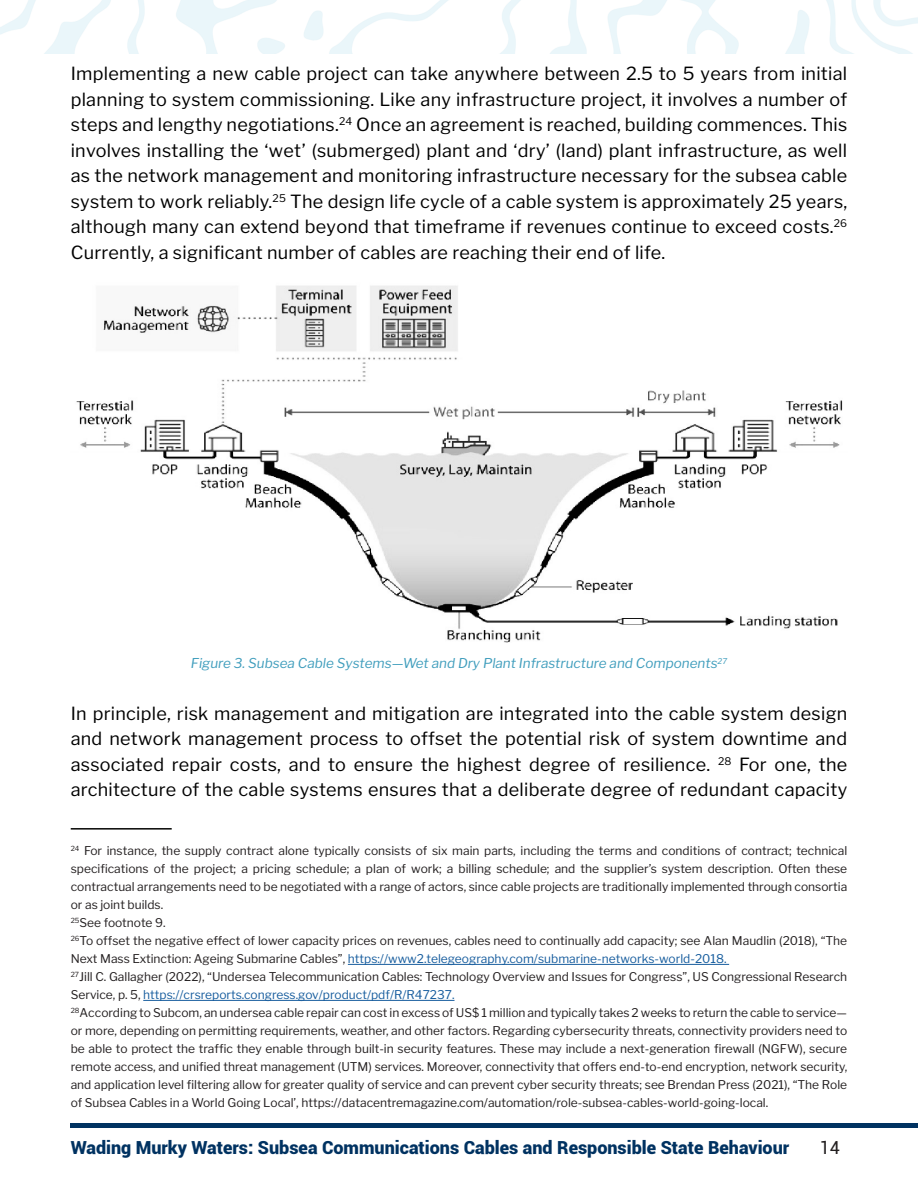
<style>
.page{position:relative;width:918px;height:1188px;background:#fff}
.page>*{position:absolute;margin:0;border:0;box-sizing:border-box;transform-origin:0 0}
.t1{font:18px/25.5px "Libre Franklin";letter-spacing:.015em;color:#000;text-align:justify}
.t2{font:900 18px "Roboto";color:#003261}
.t3{font:18px "Roboto";color:#231f20}
.t4{font:italic 13.5px "Libre Franklin";color:#419ebd}
.t5{font:12px/18px "Libre Franklin";color:#231f20;text-align:justify}
.s1{color:#175d9e}
</style>
<div class="page">
<hr style="left:71px;top:1123px;width:847px;height:4px;background:#003261">
<hr style="left:348px;top:964px;width:381px;height:1px;background:#175d9e">
<hr style="left:143px;top:1000px;width:312px;height:1px;background:#175d9e">
<hr style="left:71px;top:828px;width:101px;height:2px;background:#040503">
<img style="left:76px;top:286px;width:767px;height:356px">
<img style="left:0;top:0;width:918px;height:54px">
<p class="t1" style="left:71px;top:61px;width:778px">Implementing a new cable project can take anywhere between 2.5 to 5 years from initial planning to system commissioning. Like any infrastructure project, it involves a number of steps and lengthy negotiations.<sup>24</sup> Once an agreement is reached, building commences. This involves installing the ‘wet’ (submerged) plant and ‘dry’ (land) plant infrastructure, as well as the network management and monitoring infrastructure necessary for the subsea cable system to work reliably.<sup>25</sup> The design life cycle of a cable system is approximately 25 years, although many can extend beyond that timeframe if revenues continue to exceed costs.<sup>26<br></sup>Currently, a significant number of cables are reaching their end of life.</p>
<p class="t4" style="left:191px;top:655px;width:538px">Figure 3. Subsea Cable Systems—Wet and Dry Plant Infrastructure and Components<sup>27</sup></p>
<p class="t1" style="left:71px;top:701px;width:778px">In principle, risk management and mitigation are integrated into the cable system design and network management process to offset the potential risk of system downtime and associated repair costs, and to ensure the highest degree of resilience. <sup>28</sup> For one, the architecture of the cable systems ensures that a deliberate degree of redundant capacity</p>
<p class="t5" style="left:71px;top:842px;width:778px"><sup>24</sup> For instance, the supply contract alone typically consists of six main parts, including the terms and conditions of contract; technical specifications of the project; a pricing schedule; a plan of work; a billing schedule; and the supplier’s system description. Often these contractual arrangements need to be negotiated with a range of actors, since cable projects are traditionally implemented through consortia or as joint builds.</p>
<p class="t5" style="left:71px;top:914px;width:96px"><sup>25</sup>See footnote 9.</p>
<p class="t5" style="left:71px;top:932px;width:778px"><sup>26</sup>To offset the negative effect of lower capacity prices on revenues, cables need to continually add capacity; see Alan Maudlin (2018), “The<br>Next Mass Extinction: Ageing Submarine Cables”, <span class="s1">https://www2.telegeography.com/submarine-networks-world-2018.</span></p>
<p class="t5" style="left:71px;top:968px;width:778px"><sup>27</sup>Jill C. Gallagher (2022), “Undersea Telecommunication Cables: Technology Overview and Issues for Congress”, US Congressional Research<br>Service, p. 5, <span class="s1">https://crsreports.congress.gov/product/pdf/R/R47237.</span></p>
<p class="t5" style="left:71px;top:1004px;width:778px"><sup>28</sup>According to Subcom, an undersea cable repair can cost in excess of US$ 1 million and typically takes 2 weeks to return the cable to service— or more, depending on permitting requirements, weather, and other factors. Regarding cybersecurity threats, connectivity providers need to be able to protect the traffic they enable through built-in security features. These may include a next-generation firewall (NGFW), secure remote access, and unified threat management (UTM) services. Moreover, connectivity that offers end-to-end encryption, network security, and application level filtering allow for greater quality of service and can prevent cyber security threats; see Brendan Press (2021), “The Role of Subsea Cables in a World Going Local’, https://datacentremagazine.com/automation/role-subsea-cables-world-going-local.</p>
<p class="t2" style="left:71px;top:1135px;width:720px">Wading Murky Waters: Subsea Communications Cables and Responsible State Behaviour</p>
<p class="t3" style="left:820px;top:1135px;width:22px">14</p>
</div>
